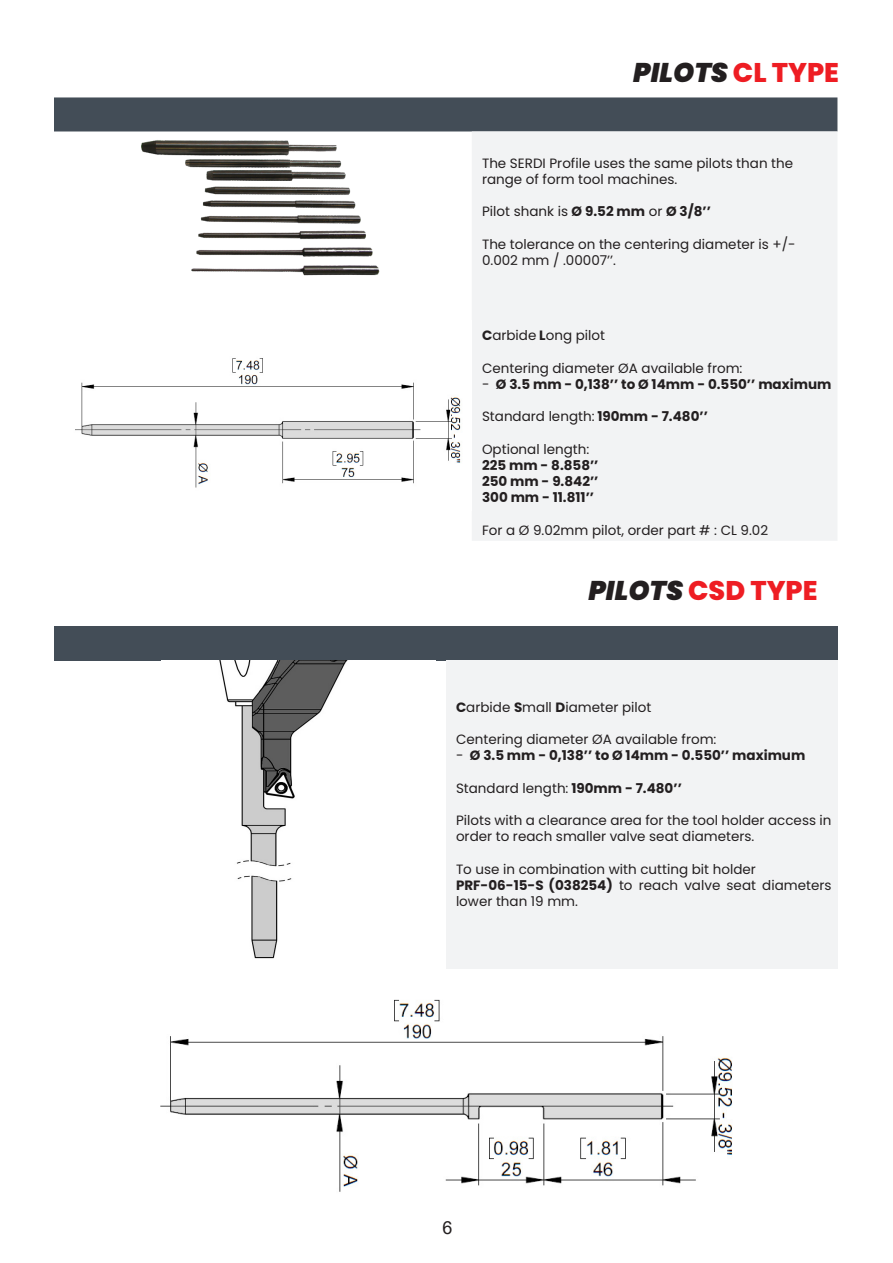
<style>
.page{position:relative;width:893px;height:1263px;background:#fff}
.page>*{position:absolute;margin:0;border:0;box-sizing:border-box;transform-origin:0 0}
.Titre_chapitre_normal{font:800 27px "Poppins";color:#ee1d23}
.t1{font:italic 900 27px "Poppins";color:#231f20}
.t2{font:18px "Arial";color:#231f20}
.Style_de_paragraphe_1{font:13.5px/16.2px "Poppins";color:#231f20}
.Style_de_paragraphe_1-2{font:700 13.5px "Poppins";color:#231f20}
.s1{font-weight:800;font-style:normal;color:#ee1d23}
.s2{font-weight:700}
.s3{font-weight:400}
.s4{font-weight:900;font-style:italic;color:#231f20}
</style>
<div class="page">
<div style="left:54px;top:97px;width:783px;height:34px;background:#434d57"></div>
<div style="left:472px;top:131px;width:365px;height:410px;background:#f2f3f4"></div>
<img style="left:141px;top:140px;width:239px;height:136px">
<img style="left:75px;top:358px;width:386px;height:130px">
<div style="left:54px;top:626px;width:392px;height:34px;background:#434d57"></div>
<div style="left:446px;top:626px;width:391px;height:34px;background:#434d57"></div>
<div style="left:446px;top:660px;width:391px;height:308px;background:#f2f3f4"></div>
<img style="left:219px;top:660px;width:129px;height:299px">
<img style="left:160px;top:999px;width:572px;height:193px">
<p class="t1" style="left:633px;top:57px;width:207px">PILOTS <span class="s1">CL TYPE</span></p>
<p class="Style_de_paragraphe_1" style="left:482px;top:155px;width:313px">The SERDI Profile uses the same pilots than the range of form tool machines.</p>
<p class="Style_de_paragraphe_1" style="left:482px;top:204px;width:230px">Pilot shank is <span class="s2">Ø 9.52 mm</span> or <span class="s2">Ø 3/8’’</span></p>
<p class="Style_de_paragraphe_1" style="left:482px;top:236px;width:315px">The tolerance on the centering diameter is +/-<br>0.002 mm / .00007’’.</p>
<p class="Style_de_paragraphe_1" style="left:482px;top:328px;width:125px"><span class="s2">C</span>arbide <span class="s2">L</span>ong pilot</p>
<p class="Style_de_paragraphe_1" style="left:482px;top:360px;width:262px">Centering diameter ØA available from:</p>
<p class="Style_de_paragraphe_1-2" style="left:482px;top:376px;width:351px"><span class="s3">-</span> Ø 3.5 mm - 0,138’’ to Ø 14mm - 0.550’’ maximum</p>
<p class="Style_de_paragraphe_1" style="left:482px;top:409px;width:227px">Standard length: <span class="s2">190mm - 7.480’’</span></p>
<p class="Style_de_paragraphe_1" style="left:482px;top:441px;width:109px">Optional length:</p>
<p class="Style_de_paragraphe_1-2" style="left:482px;top:457px;width:118px">225 mm - 8.858’’</p>
<p class="Style_de_paragraphe_1-2" style="left:482px;top:474px;width:118px">250 mm - 9.842’’</p>
<p class="Style_de_paragraphe_1-2" style="left:482px;top:490px;width:114px">300 mm - 11.811’’</p>
<p class="Style_de_paragraphe_1" style="left:482px;top:522px;width:288px">For a Ø 9.02mm pilot, order part # : CL 9.02</p>
<p class="Titre_chapitre_normal" style="left:588px;top:575px;width:231px"><span class="s4">PILOTS</span> CSD TYPE</p>
<p class="Style_de_paragraphe_1" style="left:456px;top:699px;width:197px"><span class="s2">C</span>arbide <span class="s2">S</span>mall <span class="s2">D</span>iameter pilot</p>
<p class="Style_de_paragraphe_1" style="left:456px;top:731px;width:262px">Centering diameter ØA available from:</p>
<p class="Style_de_paragraphe_1-2" style="left:456px;top:748px;width:351px"><span class="s3">-</span> Ø 3.5 mm - 0,138’’ to Ø 14mm - 0.550’’ maximum</p>
<p class="Style_de_paragraphe_1" style="left:456px;top:780px;width:227px">Standard length: <span class="s2">190mm - 7.480’’</span></p>
<p class="Style_de_paragraphe_1" style="left:456px;top:812px;width:377px">Pilots with a clearance area for the tool holder access in order to reach smaller valve seat diameters.</p>
<p class="Style_de_paragraphe_1" style="left:456px;top:861px;width:301px">To use in combination with cutting bit holder</p>
<p class="Style_de_paragraphe_1" style="left:456px;top:877px;width:377px"><span class="s2">PRF-06-15-S (038254)</span> to reach valve seat diameters lower than 19 mm.</p>
<h2 class="t2" style="left:443px;top:1215px;width:12px">6</h2>
</div>
